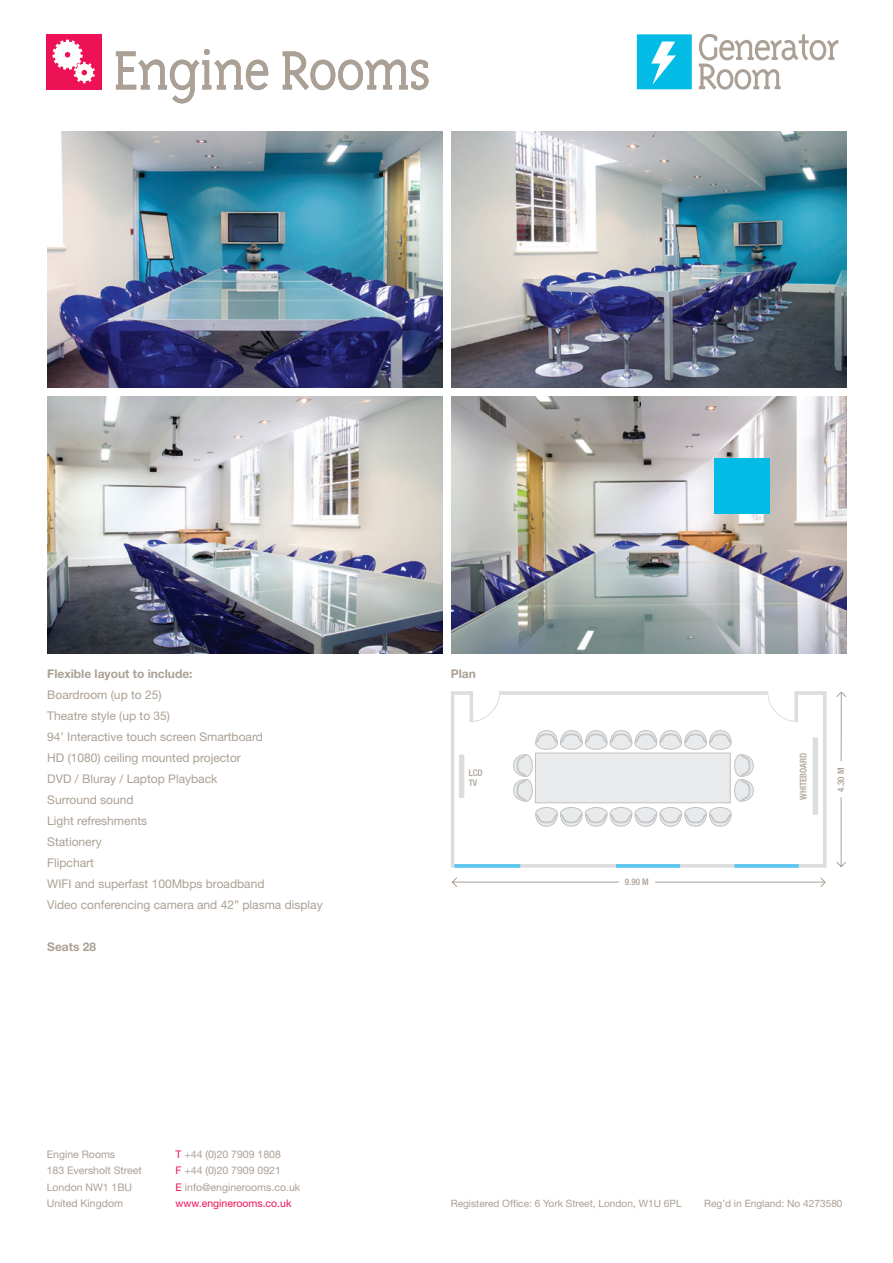
<style>
.page{position:relative;width:893px;height:1263px;background:#fff}
.page>*{position:absolute;margin:0;border:0;box-sizing:border-box;transform-origin:0 0}
.t1{font:300 63.45px "Triplex Serif";letter-spacing:-.04em;color:#aba095}
.t2{font:12px "Helvetica Neue LT Pro";color:#aba095}
.t3{font:700 12px "Helvetica Neue LT Pro";color:#aba095}
.t4{font:10.5px "Helvetica Neue LT Pro";color:#aba095}
.t5{font:10.5px "Helvetica Neue LT Pro";color:#ed1255}
.t6{font:10.2px "Helvetica Neue LT Pro";color:#aba095}
.t7{font:500 condensed 9.15px/10.1px "Helvetica Neue LT Pro";color:#aba095}
.s1{color:#ed1255}
</style>
<div class="page">
<div style="left:47px;top:34px;width:55px;height:55px;background:#ed1255"></div>
<svg style="left:52px;top:40px;width:43px;height:43px"></svg>
<img style="left:47px;top:131px;width:396px;height:257px">
<img style="left:47px;top:397px;width:396px;height:257px">
<img style="left:451px;top:131px;width:396px;height:257px">
<img style="left:451px;top:397px;width:396px;height:257px">
<svg style="left:637px;top:34px;width:55px;height:55px;background:#28c6e8"></svg>
<svg style="left:699px;top:34px;width:139px;height:56px"></svg>
<svg style="left:451px;top:691px;width:376px;height:177px"></svg>
<svg style="left:513px;top:730px;width:241px;height:97px"></svg>
<svg style="left:469px;top:691px;width:330px;height:32px"></svg>
<svg style="left:454px;top:864px;width:66px;height:4px"></svg>
<svg style="left:616px;top:864px;width:64px;height:4px"></svg>
<svg style="left:734px;top:864px;width:65px;height:4px"></svg>
<div style="left:459px;top:755px;width:5px;height:43px;background:#dcdddf"></div>
<div style="left:813px;top:737px;width:5px;height:78px;background:#dcdddf"></div>
<svg style="left:452px;top:877px;width:374px;height:10px"></svg>
<svg style="left:836px;top:691px;width:10px;height:176px"></svg>
<div style="left:714px;top:458px;width:56px;height:55px;background:#02bce5"></div>
<h1 class="t1" style="left:113px;top:35px;width:320px">Engine Rooms</h1>
<p class="t3" style="left:47px;top:666px;width:147px">Flexible layout to include:</p>
<p class="t2" style="left:47px;top:687px;width:116px">Boardroom (up to 25)</p>
<p class="t2" style="left:47px;top:708px;width:124px">Theatre style (up to 35)</p>
<p class="t2" style="left:47px;top:729px;width:217px">94’ Interactive touch screen Smartboard</p>
<p class="t2" style="left:47px;top:750px;width:195px">HD (1080) ceiling mounted projector</p>
<p class="t2" style="left:47px;top:771px;width:172px">DVD / Bluray / Laptop Playback</p>
<p class="t2" style="left:47px;top:792px;width:88px">Surround sound</p>
<p class="t2" style="left:47px;top:813px;width:101px">Light refreshments</p>
<p class="t2" style="left:47px;top:834px;width:56px">Stationery</p>
<p class="t2" style="left:47px;top:855px;width:48px">Flipchart</p>
<p class="t2" style="left:47px;top:876px;width:219px">WIFI and superfast 100Mbps broadband</p>
<p class="t2" style="left:47px;top:897px;width:277px">Video conferencing camera and 42” plasma display</p>
<p class="t3" style="left:47px;top:939px;width:50px">Seats 28</p>
<p class="t3" style="left:451px;top:666px;width:27px">Plan</p>
<p class="t7" style="left:469px;top:768px;width:15px">LCD<br>TV</p>
<p class="t7" style="left:625px;top:877px;width:26px">9.90 M</p>
<p class="t7" style="left:798px;top:800px;width:48px;rotate:-90deg">WHITEBOARD</p>
<p class="t7" style="left:836px;top:791px;width:26px;rotate:-90deg">4.30 M</p>
<p class="t4" style="left:47px;top:1147px;width:70px">Engine Rooms</p>
<p class="t4" style="left:47px;top:1164px;width:96px">183 Eversholt Street</p>
<p class="t4" style="left:47px;top:1180px;width:87px">London NW1 1BU</p>
<p class="t4" style="left:47px;top:1197px;width:78px">United Kingdom</p>
<p class="t4" style="left:176px;top:1147px;width:107px"><span class="s1">T</span> +44 (0)20 7909 1808</p>
<p class="t4" style="left:176px;top:1164px;width:107px"><span class="s1">F</span> +44 (0)20 7909 0921</p>
<p class="t4" style="left:176px;top:1180px;width:126px"><span class="s1">E</span> info@enginerooms.co.uk</p>
<p class="t5" style="left:176px;top:1197px;width:117px">www.enginerooms.co.uk</p>
<p class="t6" style="left:451px;top:1197px;width:232px">Registered Office: 6 York Street, London, W1U 6PL</p>
<p class="t6" style="left:704px;top:1197px;width:140px">Reg’d in England: No 4273580</p>
</div>
